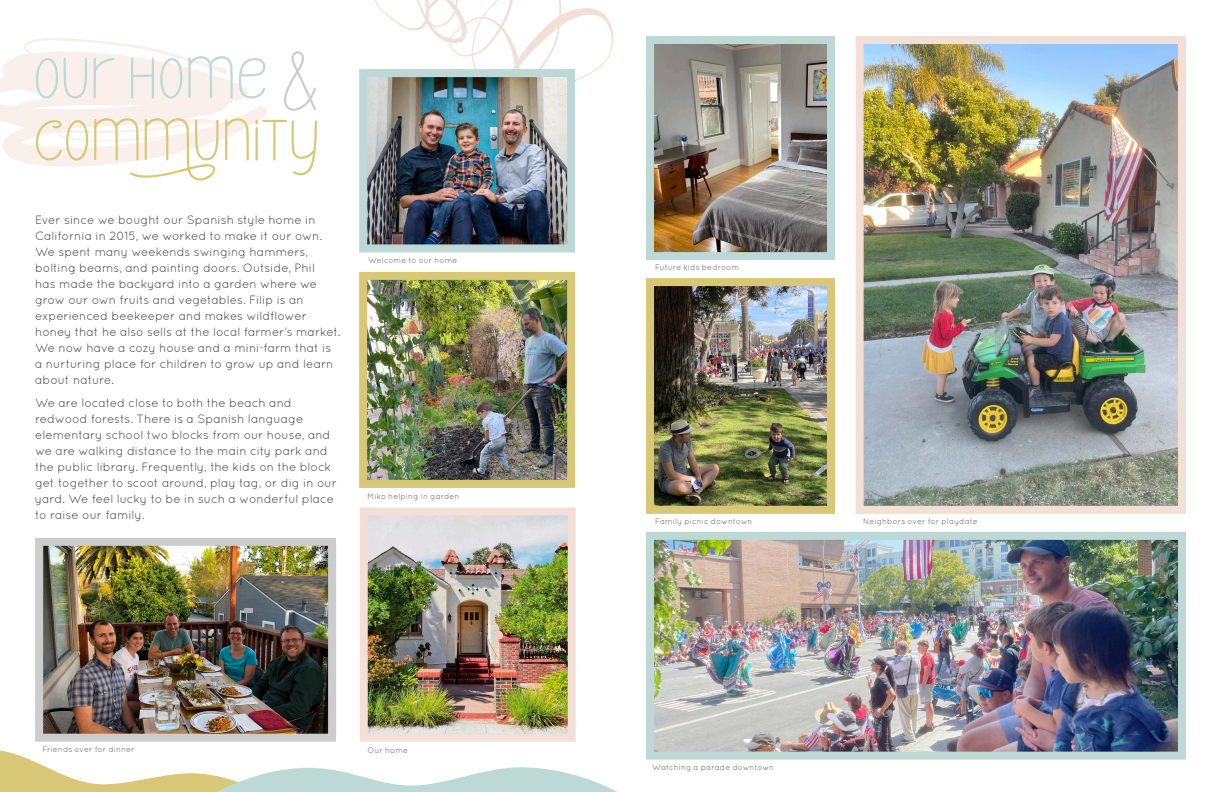
<style>
.page{position:relative;width:1224px;height:792px;background:#fff}
.page>*{position:absolute;margin:0;border:0;box-sizing:border-box;transform-origin:0 0}
.t1{font:72px "Blacktone Line II";letter-spacing:-.005em;color:#d9c778}
.t2{font:72px "Blacktone Line II";letter-spacing:-.005em;color:#bdd9d6}
.t3{font:72px "Blacktone Line II";color:#ccc}
.t4{font:12px/16px "Quicksand";letter-spacing:-.01em;color:#404040}
.t5{font:8px "Quicksand";letter-spacing:.01em;color:#57585a}
</style>
<div class="page">
<svg style="left:0;top:750px;width:617px;height:42px"></svg>
<svg style="left:375px;top:0;width:239px;height:81px"></svg>
<svg style="left:0;top:38px;width:267px;height:129px"></svg>
<img style="left:368px;top:78px;width:198px;height:165px">
<div style="left:359px;top:69px;width:216px;height:183px;border:8px solid #bdd9d6"></div>
<img style="left:368px;top:281px;width:198px;height:198px">
<div style="left:359px;top:272px;width:216px;height:216px;border:8px solid #d9c778"></div>
<img style="left:369px;top:516px;width:198px;height:217px">
<div style="left:360px;top:507px;width:216px;height:235px;border:8px solid #f2e0d6"></div>
<img style="left:44px;top:547px;width:283px;height:186px">
<div style="left:35px;top:538px;width:301px;height:204px;border:8px solid #ccc"></div>
<svg style="left:244px;top:608px;width:9px;height:4px"></svg>
<img style="left:655px;top:541px;width:522px;height:210px">
<div style="left:646px;top:532px;width:540px;height:228px;border:8px solid #bdd9d6"></div>
<img style="left:655px;top:287px;width:171px;height:218px">
<div style="left:646px;top:278px;width:189px;height:236px;border:8px solid #d9c778"></div>
<img style="left:865px;top:45px;width:312px;height:460px">
<div style="left:856px;top:36px;width:330px;height:478px;border:8px solid #f2e0d6"></div>
<img style="left:655px;top:45px;width:171px;height:206px">
<div style="left:646px;top:36px;width:189px;height:224px;border:8px solid #bdd9d6"></div>
<svg style="left:427px;top:610px;width:18px;height:1px"></svg>
<img style="left:427px;top:611px;width:18px;height:15px">
<p class="t3" style="left:284px;top:22px;width:40px">&amp;</p>
<p class="t2" style="left:36px;top:10px;width:237px">OUR HOME</p>
<p class="t1" style="left:36px;top:72px;width:289px">COMMUNITY</p>
<p class="t4" style="left:35px;top:212px;width:307px">Ever since we bought our Spanish style home in California in 2015, we worked to make it our own.<br>We spent many weekends swinging hammers, bolting beams, and painting doors. Outside, Phil<br>has made the backyard into a garden where we grow our own fruits and vegetables. Filip is an experienced beekeeper and makes wildflower honey that he also sells at the local farmer’s market.<br>We now have a cozy house and a mini-farm that is a nurturing place for children to grow up and learn about nature.</p>
<p class="t4" style="left:35px;top:395px;width:303px">We are located close to both the beach and redwood forests. There is a Spanish language elementary school two blocks from our house, and we are walking distance to the main city park and the public library. Frequently, the kids on the block get together to scoot around, play tag, or dig in our yard. We feel lucky to be in such a wonderful place to raise our family.</p>
<p class="t5" style="left:368px;top:255px;width:91px">Welcome to our home</p>
<p class="t5" style="left:368px;top:491px;width:93px">Miko helping in garden</p>
<p class="t5" style="left:42px;top:745px;width:94px">Friends over for dinner</p>
<p class="t5" style="left:368px;top:745px;width:42px">Our home</p>
<p class="t5" style="left:655px;top:262px;width:85px">Future kids bedroom</p>
<p class="t5" style="left:655px;top:517px;width:99px">Family picnic downtown</p>
<p class="t5" style="left:863px;top:517px;width:116px">Neighbors over for playdate</p>
<p class="t5" style="left:652px;top:763px;width:123px">Watching a parade downtown</p>
</div>
